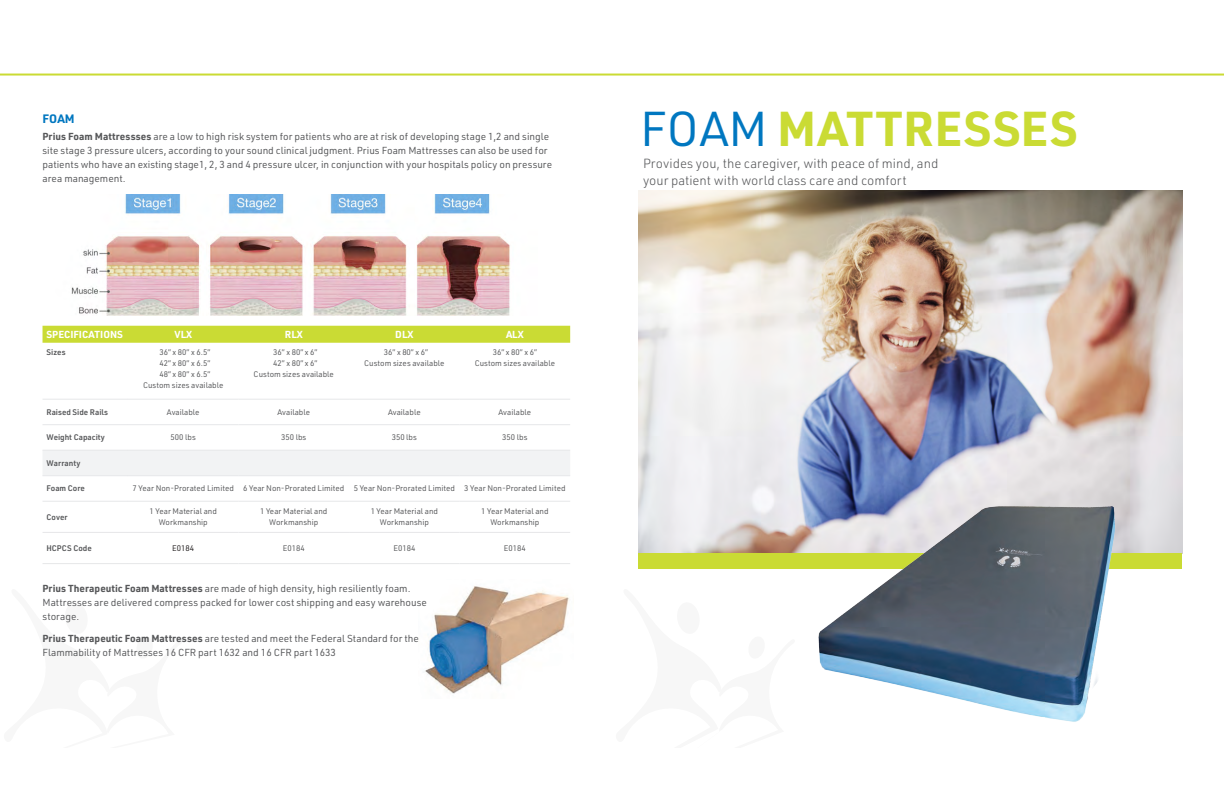
<style>
.page{position:relative;width:1224px;height:792px;background:#fff}
.page>*{position:absolute;margin:0;border:0;box-sizing:border-box;transform-origin:0 0}
.t1{font:700 48px "URWDIN";letter-spacing:.03em;color:#cadb34}
.t2{font:300 13px/17px "URWDIN";color:#57585a}
.t3{font:700 12px "URWDIN";color:#0077c0}
.t4{font:10px/14px "URWDIN";color:#57585a}
.t5{font:700 10px "URWDIN";color:#fff}
.t6{font:8px/11px "URWDIN";color:#57585a;text-align:center}
.t7{font:600 8px "URWDIN";color:#57585a}
.t8{font:8px "URWDIN";color:#231f20}
.s1{font-weight:700}
.s2{font-weight:400;color:#0077c0}
</style>
<div class="page">
<img style="left:638px;top:191px;width:544px;height:363px">
<div style="left:638px;top:554px;width:544px;height:15px;background:#cadb34"></div>
<hr style="left:0;top:74px;width:1224px;height:2px;background:#cadb34">
<div style="left:43px;top:326px;width:527px;height:17px;background:#cadb34"></div>
<div style="left:43px;top:451px;width:527px;height:24px;background:#f2f3f4"></div>
<hr style="left:43px;top:399px;width:85px;height:1px;background:#e6e7e9">
<hr style="left:128px;top:399px;width:111px;height:1px;background:#e6e7e9">
<hr style="left:239px;top:399px;width:110px;height:1px;background:#e6e7e9">
<hr style="left:349px;top:399px;width:111px;height:1px;background:#e6e7e9">
<hr style="left:460px;top:399px;width:110px;height:1px;background:#e6e7e9">
<hr style="left:43px;top:424px;width:85px;height:1px;background:#e6e7e9">
<hr style="left:128px;top:424px;width:111px;height:1px;background:#e6e7e9">
<hr style="left:239px;top:424px;width:110px;height:1px;background:#e6e7e9">
<hr style="left:349px;top:424px;width:111px;height:1px;background:#e6e7e9">
<hr style="left:460px;top:424px;width:110px;height:1px;background:#e6e7e9">
<hr style="left:43px;top:450px;width:85px;height:1px;background:#e6e7e9">
<hr style="left:128px;top:450px;width:111px;height:1px;background:#e6e7e9">
<hr style="left:239px;top:450px;width:110px;height:1px;background:#e6e7e9">
<hr style="left:349px;top:450px;width:111px;height:1px;background:#e6e7e9">
<hr style="left:460px;top:450px;width:110px;height:1px;background:#e6e7e9">
<hr style="left:43px;top:475px;width:85px;height:1px;background:#e6e7e9">
<hr style="left:128px;top:475px;width:111px;height:1px;background:#e6e7e9">
<hr style="left:239px;top:475px;width:110px;height:1px;background:#e6e7e9">
<hr style="left:349px;top:475px;width:111px;height:1px;background:#e6e7e9">
<hr style="left:460px;top:475px;width:110px;height:1px;background:#e6e7e9">
<hr style="left:43px;top:501px;width:85px;height:1px;background:#e6e7e9">
<hr style="left:128px;top:501px;width:111px;height:1px;background:#e6e7e9">
<hr style="left:239px;top:501px;width:110px;height:1px;background:#e6e7e9">
<hr style="left:349px;top:501px;width:111px;height:1px;background:#e6e7e9">
<hr style="left:460px;top:501px;width:110px;height:1px;background:#e6e7e9">
<hr style="left:43px;top:532px;width:85px;height:1px;background:#e6e7e9">
<hr style="left:128px;top:532px;width:111px;height:1px;background:#e6e7e9">
<hr style="left:239px;top:532px;width:110px;height:1px;background:#e6e7e9">
<hr style="left:349px;top:532px;width:111px;height:1px;background:#e6e7e9">
<hr style="left:460px;top:532px;width:110px;height:1px;background:#e6e7e9">
<hr style="left:43px;top:563px;width:85px;height:1px;background:#e6e7e9">
<hr style="left:128px;top:563px;width:111px;height:1px;background:#e6e7e9">
<hr style="left:239px;top:563px;width:110px;height:1px;background:#e6e7e9">
<hr style="left:349px;top:563px;width:111px;height:1px;background:#e6e7e9">
<hr style="left:460px;top:563px;width:110px;height:1px;background:#e6e7e9">
<img style="left:799px;top:505px;width:337px;height:217px">
<img style="left:425px;top:586px;width:144px;height:108px">
<img style="left:71px;top:194px;width:439px;height:121px">
<p class="t3" style="left:43px;top:110px;width:34px">FOAM</p>
<p class="t4" style="left:43px;top:129px;width:511px"><span class="s1">Prius Foam Mattressses</span> are a low to high risk system for patients who are at risk of developing stage 1,2 and single site stage 3 pressure ulcers, according to your sound clinical judgment. Prius Foam Mattresses can also be used for patients who have an existing stage1, 2, 3 and 4 pressure ulcer, in conjunction with your hospitals policy on pressure area management.</p>
<p class="t5" style="left:47px;top:327px;width:78px">SPECIFICATIONS</p>
<p class="t5" style="left:174px;top:327px;width:19px">VLX</p>
<p class="t5" style="left:285px;top:327px;width:19px">RLX</p>
<p class="t5" style="left:395px;top:327px;width:20px">DLX</p>
<p class="t5" style="left:506px;top:327px;width:19px">ALX</p>
<p class="t7" style="left:47px;top:347px;width:21px">Sizes</p>
<p class="t6" style="left:143px;top:347px;width:82px">36” x 80” x 6.5”<br>42” x 80” x 6.5”<br>48” x 80” x 6.5”<br>Custom sizes available</p>
<p class="t6" style="left:254px;top:347px;width:82px">36” x 80” x 6”<br>42” x 80” x 6”<br>Custom sizes available</p>
<p class="t6" style="left:364px;top:347px;width:82px">36” x 80” x 6”<br>Custom sizes available</p>
<p class="t6" style="left:475px;top:347px;width:82px">36” x 80” x 6”<br>Custom sizes available</p>
<p class="t7" style="left:47px;top:407px;width:63px">Raised Side Rails</p>
<p class="t6" style="left:167px;top:406px;width:34px">Available</p>
<p class="t6" style="left:277px;top:406px;width:34px">Available</p>
<p class="t6" style="left:388px;top:406px;width:34px">Available</p>
<p class="t6" style="left:499px;top:406px;width:34px">Available</p>
<p class="t7" style="left:47px;top:432px;width:60px">Weight Capacity</p>
<p class="t6" style="left:171px;top:432px;width:27px">500 lbs</p>
<p class="t6" style="left:281px;top:432px;width:27px">350 lbs</p>
<p class="t6" style="left:392px;top:432px;width:27px">350 lbs</p>
<p class="t6" style="left:502px;top:432px;width:27px">350 lbs</p>
<p class="t7" style="left:47px;top:458px;width:35px">Warranty</p>
<p class="t7" style="left:47px;top:483px;width:40px">Foam Core</p>
<p class="t6" style="left:133px;top:483px;width:434px">7 Year Non-Prorated Limited 6 Year Non-Prorated Limited 5 Year Non-Prorated Limited 3 Year Non-Prorated Limited</p>
<p class="t7" style="left:47px;top:511px;width:23px">Cover</p>
<p class="t6" style="left:150px;top:506px;width:69px">1 Year Material and<br>Workmanship</p>
<p class="t6" style="left:260px;top:506px;width:69px">1 Year Material and<br>Workmanship</p>
<p class="t6" style="left:371px;top:506px;width:69px">1 Year Material and<br>Workmanship</p>
<p class="t6" style="left:481px;top:506px;width:69px">1 Year Material and<br>Workmanship</p>
<p class="t7" style="left:47px;top:543px;width:47px">HCPCS Code</p>
<p class="t8" style="left:172px;top:543px;width:23px">E0184</p>
<p class="t6" style="left:283px;top:542px;width:23px">E0184</p>
<p class="t6" style="left:393px;top:542px;width:23px">E0184</p>
<p class="t6" style="left:504px;top:542px;width:23px">E0184</p>
<p class="t4" style="left:43px;top:581px;width:386px"><span class="s1">Prius Therapeutic Foam Mattresses</span> are made of high density, high resiliently foam.<br>Mattresses are delivered compress packed for lower cost shipping and easy warehouse storage.</p>
<p class="t4" style="left:43px;top:631px;width:378px"><span class="s1">Prius Therapeutic Foam Mattresses</span> are tested and meet the Federal Standard for the<br>Flammability of Mattresses 16 CFR part 1632 and 16 CFR part 1633</p>
<h1 class="t1" style="left:640px;top:96px;width:439px"><span class="s2">FOAM</span> MATTRESSES</h1>
<h2 class="t2" style="left:643px;top:154px;width:297px">Provides you, the caregiver, with peace of mind, and your patient with world class care and comfort</h2>
</div>
